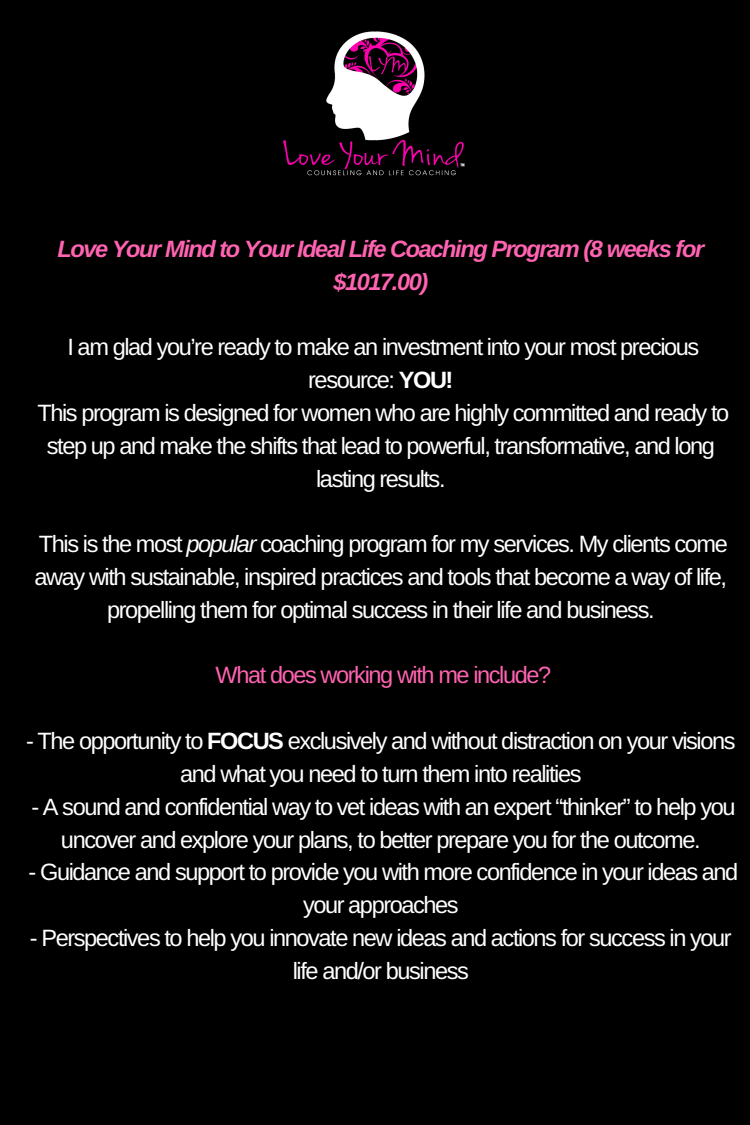
<style>
.page{position:relative;width:750px;height:1125px;background:#000}
.page>*{position:absolute;margin:0;border:0;box-sizing:border-box;transform-origin:0 0}
.t1{font:23.62px/32.8px "Arimo";letter-spacing:-.06em;color:#fff;text-align:center}
.t2{font:italic 700 23.62px/32.8px "Arimo";letter-spacing:-.06em;color:#ff63b1;text-align:center}
.t3{font:23.62px "Arimo";letter-spacing:-.06em;color:#ff63b1}
.s1{font-weight:700}
.s2{font-style:italic}
</style>
<div class="page">
<img style="left:283px;top:31px;width:182px;height:145px">
<p class="t2" style="left:58px;top:232px;width:648px">Love Your Mind to Your Ideal Life Coaching Program (8 weeks for $1017.00)</p>
<p class="t1" style="left:37px;top:331px;width:693px">I am glad you’re ready to make an investment into your most precious resource: <span class="s1">YOU!<br></span>This program is designed for women who are highly committed and ready to step up and make the shifts that lead to powerful, transformative, and long lasting results.</p>
<p class="t1" style="left:35px;top:528px;width:695px">This is the most <span class="s2">popular</span> coaching program for my services. My clients come away with sustainable, inspired practices and tools that become a way of life, propelling them for optimal success in their life and business.</p>
<p class="t3" style="left:216px;top:662px;width:337px">What does working with me include?</p>
<p class="t1" style="left:26px;top:724px;width:711px">- The opportunity to <span class="s1">FOCUS</span> exclusively and without distraction on your visions and what you need to turn them into realities</p>
<p class="t1" style="left:31px;top:790px;width:706px">- A sound and confidential way to vet ideas with an expert “thinker” to help you uncover and explore your plans, to better prepare you for the outcome.</p>
<p class="t1" style="left:29px;top:856px;width:711px">- Guidance and support to provide you with more confidence in your ideas and your approaches</p>
<p class="t1" style="left:30px;top:921px;width:703px">- Perspectives to help you innovate new ideas and actions for success in your life and/or business</p>
</div>
